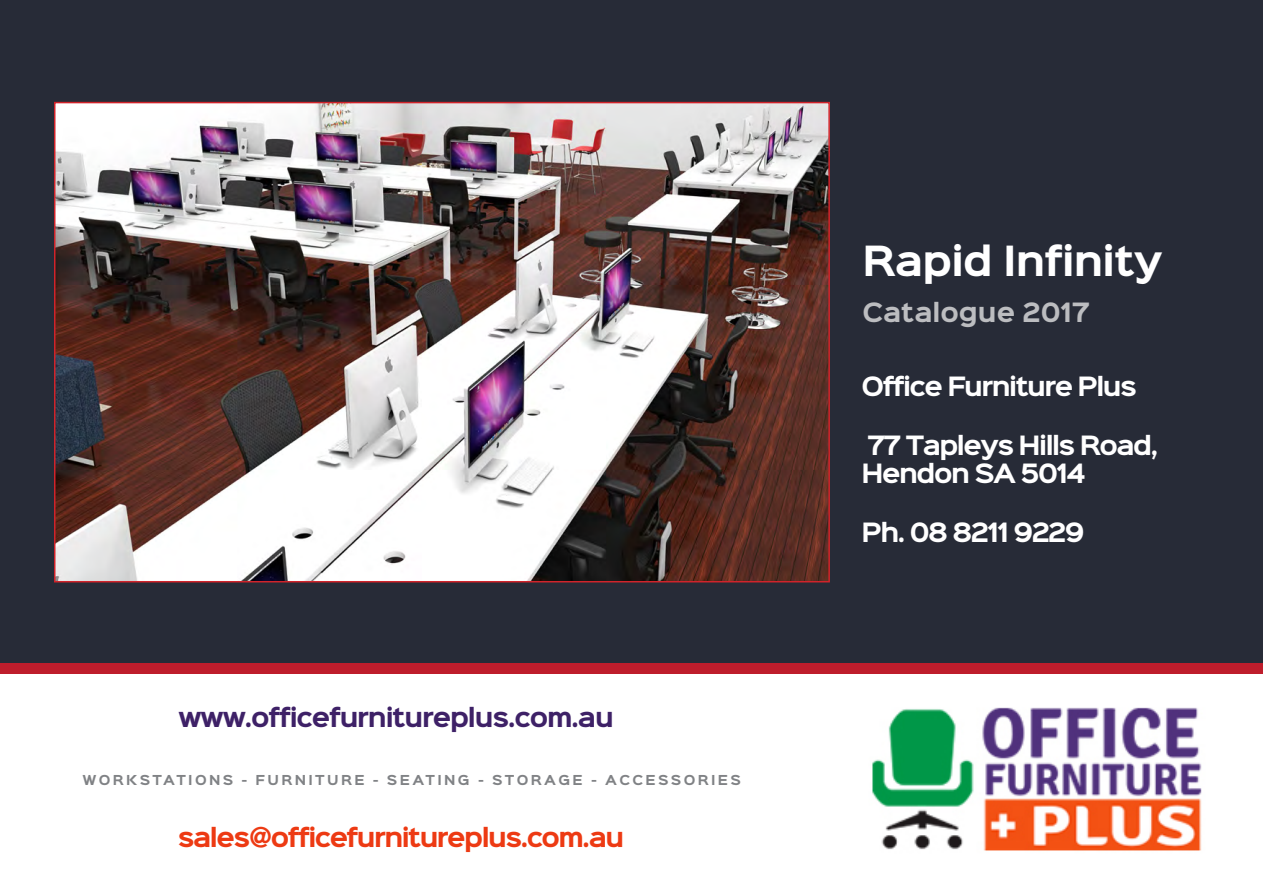
<style>
.page{position:relative;width:1263px;height:893px;background:#fff}
.page>*{position:absolute;margin:0;border:0;box-sizing:border-box;transform-origin:0 0}
.t1{font:700 37.5px "Sinkin Sans 700";letter-spacing:-.02em;color:#fff}
.t2{font:700 24px/28.5px "Sinkin Sans 700";letter-spacing:-.06em;color:#fff}
.t3{font:700 24px "Sinkin Sans 700";letter-spacing:-.06em;color:#ed3a13}
.t4{font:700 24px "Sinkin Sans 700";letter-spacing:-.045em;color:#3e2167}
.t5{font:700 24px "Sinkin Sans 700";color:#bcbdc0}
.t6{font:700 12.3px "Sinkin Sans 700";letter-spacing:.19em;color:#808285}
</style>
<div class="page">
<div style="left:0;top:0;width:1263px;height:665px;background:#272b37"></div>
<div style="left:0;top:663px;width:1263px;height:10px;background:#be1d2c"></div>
<img style="left:57px;top:105px;width:770px;height:474px">
<div style="left:54px;top:102px;width:776px;height:480px;border:2px solid #d1232a"></div>
<img style="left:872px;top:707px;width:330px;height:144px">
<p class="t4" style="left:178px;top:705px;width:437px">www.officefurnitureplus.com.au</p>
<p class="t6" style="left:82px;top:773px;width:660px">WORKSTATIONS - FURNITURE - SEATING - STORAGE - ACCESSORIES</p>
<p class="t3" style="left:178px;top:825px;width:448px">sales@officefurnitureplus.com.au</p>
<h1 class="t1" style="left:862px;top:241px;width:302px">Rapid Infinity</h1>
<p class="t5" style="left:862px;top:299px;width:229px">Catalogue 2017</p>
<p class="t2" style="left:861px;top:373px;width:277px">Office Furniture Plus</p>
<p class="t2" style="left:861px;top:432px;width:298px">77 Tapleys Hills Road,<br>Hendon SA 5014</p>
<p class="t2" style="left:861px;top:519px;width:225px">Ph. 08 8211 9229</p>
</div>
